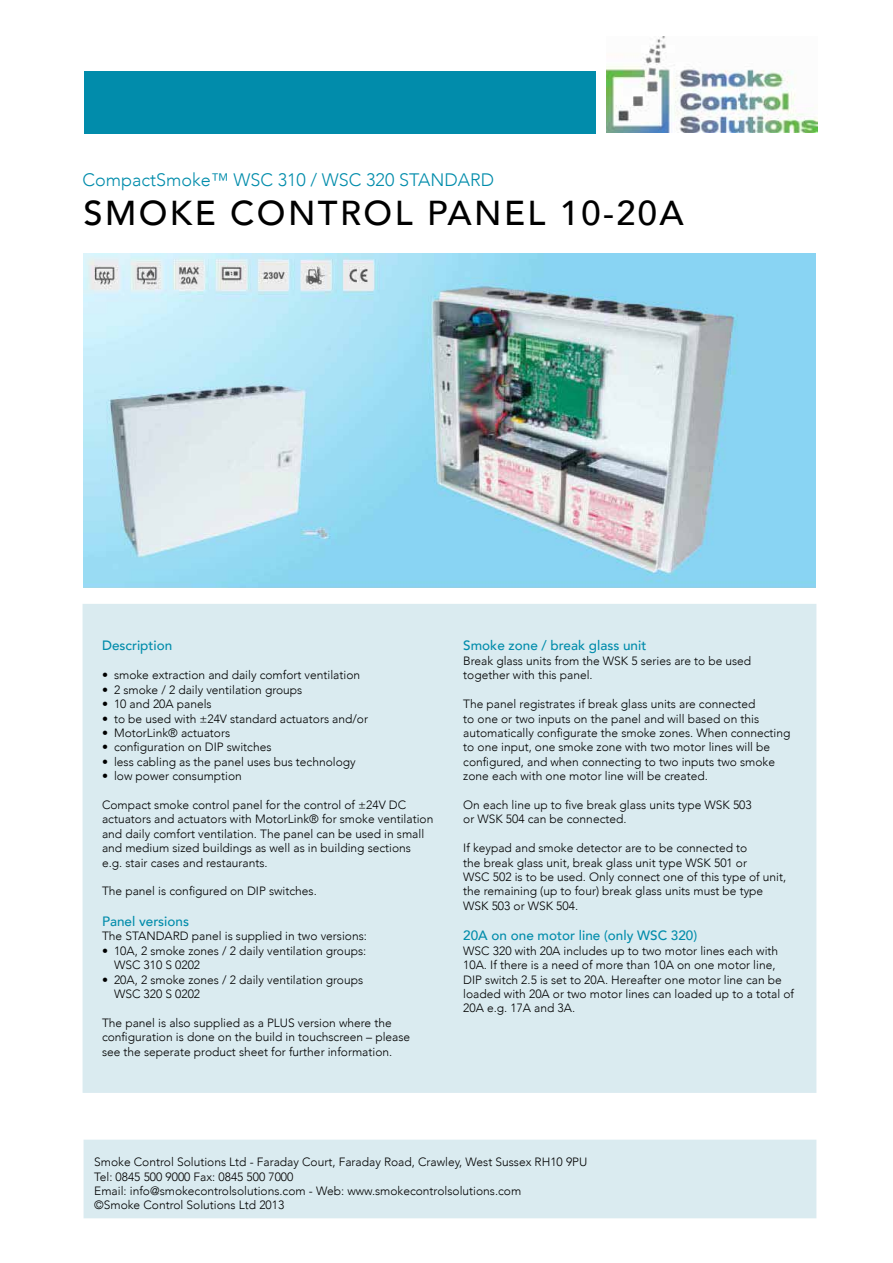
<style>
.page{position:relative;width:893px;height:1263px;background:#fff}
.page>*{position:absolute;margin:0;border:0;box-sizing:border-box;transform-origin:0 0}
.t1{font:500 34.5px "Avenir";letter-spacing:.07em;color:#000}
.t2{font:300 18px "Avenir";color:#018cab}
.t3{font:500 13.5px "Avenir";color:#018cab}
.t4{font:300 12px/14.4px "Avenir";color:#000}
</style>
<div class="page">
<img style="left:84px;top:253px;width:731px;height:334px">
<div style="left:83px;top:604px;width:733px;height:489px;background:#daebf0"></div>
<div style="left:84px;top:1140px;width:732px;height:78px;background:#daebf0"></div>
<div style="left:84px;top:71px;width:512px;height:63px;background:#018cab"></div>
<img style="left:607px;top:37px;width:211px;height:96px">
<h2 class="t2" style="left:83px;top:169px;width:413px">CompactSmoke™ WSC 310 / WSC 320 STANDARD</h2>
<h1 class="t1" style="left:84px;top:183px;width:602px">SMOKE CONTROL PANEL 10-20A</h1>
<p class="t3" style="left:102px;top:634px;width:72px">Description</p>
<p class="t4" style="left:102px;top:668px;width:260px">• smoke extraction and daily comfort ventilation</p>
<p class="t4" style="left:102px;top:682px;width:202px">• 2 smoke / 2 daily ventilation groups</p>
<p class="t4" style="left:102px;top:697px;width:111px">• 10 and 20A panels</p>
<p class="t4" style="left:102px;top:711px;width:267px">• to be used with ±24V standard actuators and/or</p>
<p class="t4" style="left:102px;top:725px;width:130px">• MotorLink® actuators</p>
<p class="t4" style="left:102px;top:740px;width:171px">• configuration on DIP switches</p>
<p class="t4" style="left:102px;top:754px;width:255px">• less cabling as the panel uses bus technology</p>
<p class="t4" style="left:102px;top:769px;width:141px">• low power consumption</p>
<p class="t4" style="left:102px;top:797px;width:333px">Compact smoke control panel for the control of ±24V DC actuators and actuators with MotorLink® for smoke ventilation and daily comfort ventilation. The panel can be used in small and medium sized buildings as well as in building sections e.g. stair cases and restaurants.</p>
<p class="t4" style="left:102px;top:884px;width:216px">The panel is configured on DIP switches.</p>
<p class="t3" style="left:102px;top:909px;width:89px">Panel versions</p>
<p class="t4" style="left:102px;top:929px;width:266px">The STANDARD panel is supplied in two versions:</p>
<p class="t4" style="left:114px;top:943px;width:254px;text-indent:-12px">• 10A, 2 smoke zones / 2 daily ventilation groups:<br>WSC 310 S 0202</p>
<p class="t4" style="left:114px;top:972px;width:251px;text-indent:-12px">• 20A, 2 smoke zones / 2 daily ventilation groups<br>WSC 320 S 0202</p>
<p class="t4" style="left:102px;top:1015px;width:310px">The panel is also supplied as a PLUS version where the configuration is done on the build in touchscreen – please see the seperate product sheet for further information.</p>
<p class="t3" style="left:463px;top:634px;width:185px">Smoke zone / break glass unit</p>
<p class="t4" style="left:463px;top:653px;width:289px">Break glass units from the WSK 5 series are to be used together with this panel.</p>
<p class="t4" style="left:463px;top:697px;width:329px">The panel registrates if break glass units are connected<br>to one or two inputs on the panel and will based on this automatically configurate the smoke zones. When connecting to one input, one smoke zone with two motor lines will be configured, and when connecting to two inputs two smoke zone each with one motor line will be created.</p>
<p class="t4" style="left:463px;top:797px;width:290px">On each line up to five break glass units type WSK 503 or WSK 504 can be connected.</p>
<p class="t4" style="left:463px;top:841px;width:324px">If keypad and smoke detector are to be connected to<br>the break glass unit, break glass unit type WSK 501 or<br>WSC 502 is to be used. Only connect one of this type of unit, the remaining (up to four) break glass units must be type WSK 503 or WSK 504.</p>
<p class="t3" style="left:463px;top:924px;width:235px">20A on one motor line (only WSC 320)</p>
<p class="t4" style="left:463px;top:943px;width:332px">WSC 320 with 20A includes up to two motor lines each with 10A. If there is a need of more than 10A on one motor line, DIP switch 2.5 is set to 20A. Hereafter one motor line can be loaded with 20A or two motor lines can loaded up to a total of 20A e.g. 17A and 3A.</p>
<p class="t4" style="left:94px;top:1155px;width:495px">Smoke Control Solutions Ltd - Faraday Court, Faraday Road, Crawley, West Sussex RH10 9PU Tel: 0845 500 9000 Fax: 0845 500 7000<br>Email: info@smokecontrolsolutions.com - Web: www.smokecontrolsolutions.com<br>©Smoke Control Solutions Ltd 2013</p>
</div>
